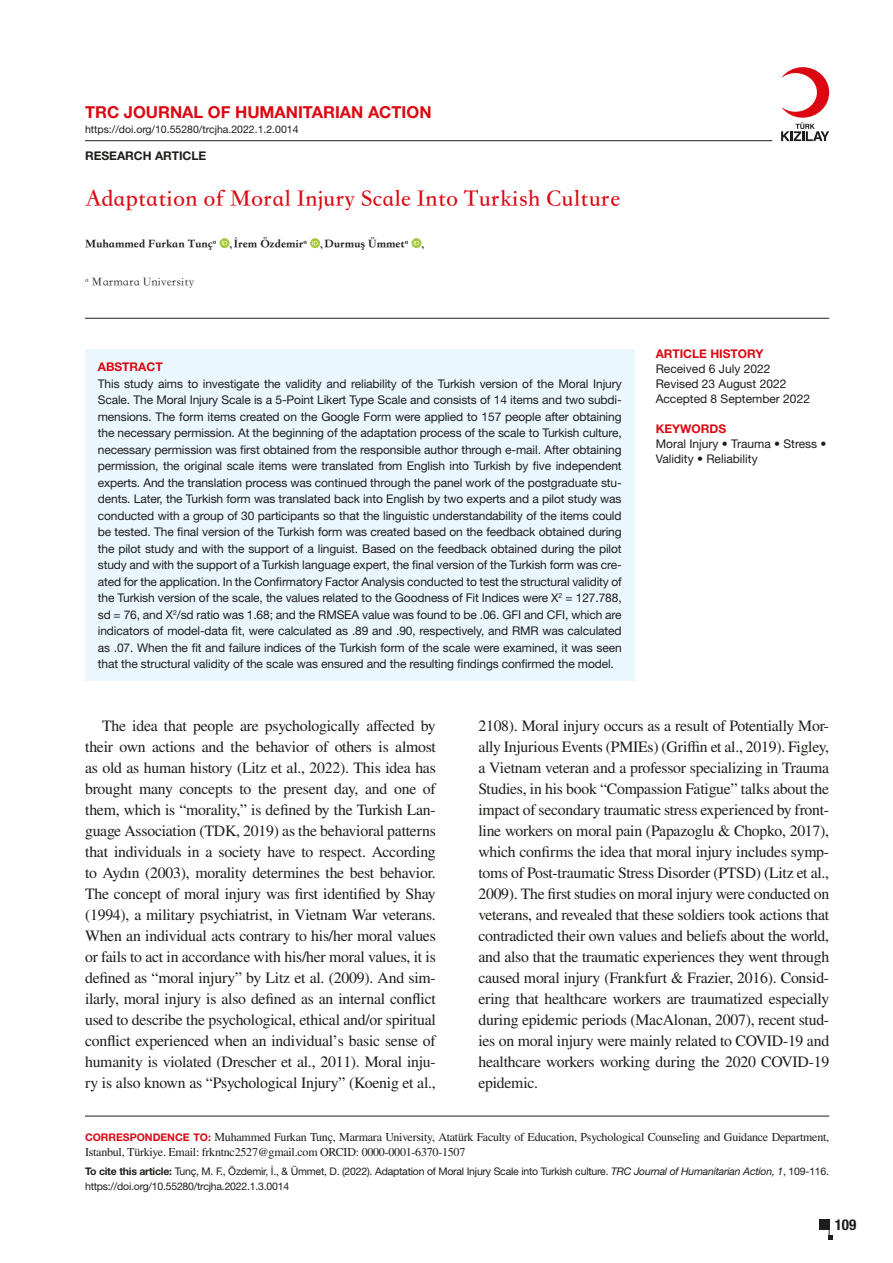
<style>
.page{position:relative;width:893px;height:1263px;background:#fff}
.page>*{position:absolute;margin:0;border:0;box-sizing:border-box;transform-origin:0 0}
.Makale_Adı{font:700 24px "ST Kaiti SC";color:#db0812}
.t1{font:700 16.5px "Helvetica Neue LT Std";color:#db0812}
.t2{font:15.75px/21px "Free Serif";letter-spacing:-.015em;color:#1d1d1b;text-align:justify}
.t3{font:700 condensed 15px "Helvetica Neue LT Std";color:#1d1d1b}
.t4{font:12px/16.5px "Helvetica Neue LT Std";color:#1d1d1b;text-align:justify}
.t5{font:12px/15px "Free Serif";letter-spacing:-.02em;color:#1d1d1b}
._1{font:900 12px "ST Kaiti SC";color:#1d1d1b}
.t6{font:700 12px "Helvetica Neue LT Std";color:#db0812}
.t7{font:12px "ST Kaiti SC";color:#1d1d1b}
.t8{font:700 12px "Helvetica Neue LT Std";color:#1d1d1b}
.t9{font:10.5px/15px "Helvetica Neue LT Std";letter-spacing:-.02em;color:#1d1d1b}
.t10{font:10.5px "Helvetica Neue LT Std";color:#1d1d1b}
.s1{font-family:"Helvetica Neue LT Std";font-weight:700;font-size:10.5px;color:#db0812}
.s2{font-weight:700}
.s3{font-style:italic}
</style>
<div class="page">
<div style="left:819px;top:1220px;width:10px;height:10px;background:#1d1d1b"></div>
<svg style="left:829px;top:1220px;width:4px;height:19px"></svg>
<hr style="left:85px;top:318px;width:744px;height:1px;background:#1d1d1b">
<hr style="left:85px;top:1116px;width:744px;height:1px;background:#1d1d1b">
<hr style="left:85px;top:140px;width:687px;height:1px;background:#1d1d1b">
<svg style="left:220px;top:238px;width:9px;height:10px"></svg>
<svg style="left:222px;top:241px;width:5px;height:4px"></svg>
<svg style="left:310px;top:238px;width:10px;height:10px"></svg>
<svg style="left:312px;top:241px;width:6px;height:4px"></svg>
<svg style="left:411px;top:238px;width:10px;height:10px"></svg>
<svg style="left:414px;top:241px;width:5px;height:4px"></svg>
<div style="left:85px;top:350px;width:549px;height:331px;background:#ebf7fe"></div>
<svg style="left:781px;top:67px;width:48px;height:74px"></svg>
<p class="t1" style="left:85px;top:102px;width:348px">TRC JOURNAL OF HUMANITARIAN ACTION</p>
<p class="t10" style="left:85px;top:123px;width:215px">https://doi.org/10.55280/trcjha.2022.1.2.0014</p>
<p class="t8" style="left:85px;top:148px;width:123px">RESEARCH ARTICLE</p>
<p class="Makale_Adı" style="left:85px;top:185px;width:537px">Adaptation of Moral Injury Scale Into Turkish Culture</p>
<p class="_1" style="left:85px;top:236px;width:340px">Muhammed Furkan Tunç<sup>a</sup> ,İrem Özdemir<sup>a</sup> ,Durmuş Ümmet<sup>a</sup> ,</p>
<p class="t7" style="left:85px;top:275px;width:111px"><sup>a</sup> Marmara University</p>
<p class="t6" style="left:98px;top:359px;width:66px">ABSTRACT</p>
<p class="t4" style="left:98px;top:375px;width:525px">This study aims to investigate the validity and reliability of the Turkish version of the Moral Injury Scale. The Moral Injury Scale is a 5-Point Likert Type Scale and consists of 14 items and two subdi&shy;mensions. The form items created on the Google Form were applied to 157 people after obtaining the necessary permission. At the beginning of the adaptation process of the scale to Turkish culture, necessary permission was first obtained from the responsible author through e-mail. After obtaining permission, the original scale items were translated from English into Turkish by five independent experts. And the translation process was continued through the panel work of the postgraduate stu&shy;dents. Later, the Turkish form was translated back into English by two experts and a pilot study was conducted with a group of 30 participants so that the linguistic understandability of the items could be tested. The final version of the Turkish form was created based on the feedback obtained during the pilot study and with the support of a linguist. Based on the feedback obtained during the pilot study and with the support of a Turkish language expert, the final version of the Turkish form was cre&shy;ated for the application. In the Confirmatory Factor Analysis conducted to test the structural validity of the Turkish version of the scale, the values related to the Goodness of Fit Indices were X<sup>2</sup> = 127.788, sd = 76, and X<sup>2</sup>/sd ratio was 1.68; and the RMSEA value was found to be .06. GFI and CFI, which are indicators of model-data fit, were calculated as .89 and .90, respectively, and RMR was calculated as .07. When the fit and failure indices of the Turkish form of the scale were examined, it was seen that the structural validity of the scale was ensured and the resulting findings confirmed the model.</p>
<p class="t6" style="left:656px;top:347px;width:109px">ARTICLE HISTORY</p>
<p class="t4" style="left:656px;top:361px;width:116px">Received 6 July 2022</p>
<p class="t4" style="left:656px;top:376px;width:132px">Revised 23 August 2022</p>
<p class="t4" style="left:656px;top:391px;width:156px">Accepted 8 September 2022</p>
<p class="t6" style="left:656px;top:422px;width:72px">KEYWORDS</p>
<p class="t4" style="left:656px;top:436px;width:172px;line-height:15px">Moral Injury • Trauma • Stress •<br>Validity • Reliability</p>
<p class="t2" style="left:85px;top:714px;width:352px;text-indent:17px">The idea that people are psychologically affected by their own actions and the behavior of others is almost as old as human history (Litz et al., 2022). This idea has brought many concepts to the present day, and one of them, which is “morality,” is defined by the Turkish Lan&shy;guage Association (TDK, 2019) as the behavioral patterns that individuals in a society have to respect. According to Aydın (2003), morality determines the best behavior.<br>The concept of moral injury was first identified by Shay (1994), a military psychiatrist, in Vietnam War veterans.<br>When an individual acts contrary to his/her moral values or fails to act in accordance with his/her moral values, it is defined as “moral injury” by Litz et al. (2009). And sim&shy;ilarly, moral injury is also defined as an internal conflict used to describe the psychological, ethical and/or spiritual conflict experienced when an individual’s basic sense of humanity is violated (Drescher et al., 2011). Moral inju&shy;ry is also known as “Psychological Injury” (Koenig et al.,</p>
<p class="t2" style="left:478px;top:714px;width:352px">2108). Moral injury occurs as a result of Potentially Mor&shy;ally Injurious Events (PMIEs) (Griffin et al., 2019). Figley, a Vietnam veteran and a professor specializing in Trauma Studies, in his book “Compassion Fatigue” talks about the impact of secondary traumatic stress experienced by front&shy;line workers on moral pain (Papazoglu &amp; Chopko, 2017), which confirms the idea that moral injury includes symp&shy;toms of Post-traumatic Stress Disorder (PTSD) (Litz et al., 2009). The first studies on moral injury were conducted on veterans, and revealed that these soldiers took actions that contradicted their own values and beliefs about the world, and also that the traumatic experiences they went through caused moral injury (Frankfurt &amp; Frazier, 2016). Consid&shy;ering that healthcare workers are traumatized especially during epidemic periods (MacAlonan, 2007), recent stud&shy;ies on moral injury were mainly related to COVID-19 and healthcare workers working during the 2020 COVID-19 epidemic.</p>
<p class="t5" style="left:85px;top:1129px;width:746px"><span class="s1">CORRESPONDENCE TO:</span> Muhammed Furkan Tunç, Marmara University, Atatürk Faculty of Education, Psychological Counseling and Guidance Department,<br>Istanbul, Türkiye. Email: frkntnc2527@gmail.com ORCID: 0000-0001-6370-1507</p>
<p class="t9" style="left:85px;top:1164px;width:746px"><span class="s2">To cite this article:</span> Tunç, M. F., Özdemir, İ., &amp; Ümmet, D. (2022). Adaptation of Moral Injury Scale into Turkish culture. <span class="s3">TRC Journal of Humanitarian Action, 1</span>, 109-116. https://doi.org/10.55280/trcjha.2022.1.3.0014</p>
<p class="t3" style="left:835px;top:1216px;width:23px">109</p>
</div>
